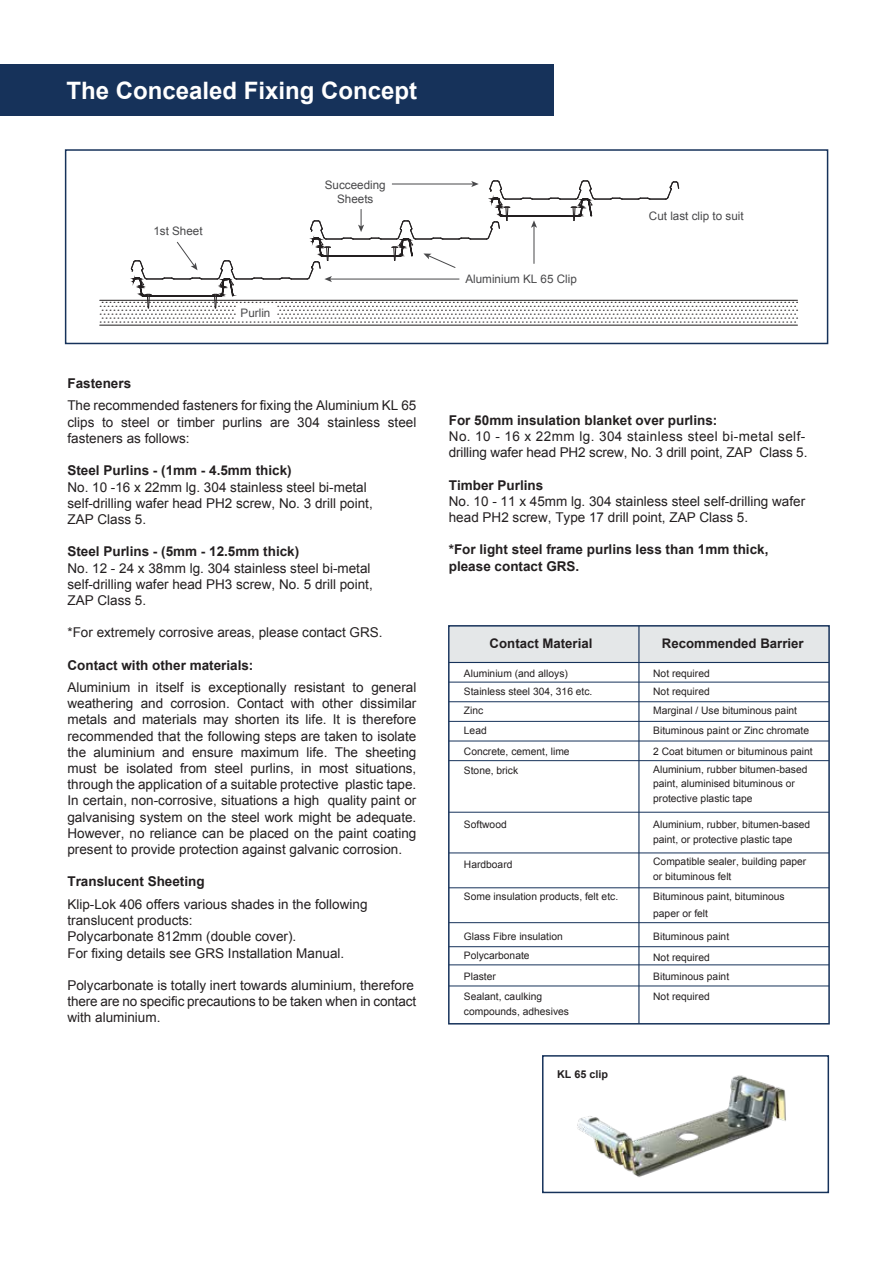
<style>
.page{position:relative;width:893px;height:1263px;background:#fff}
.page>*{position:absolute;margin:0;border:0;box-sizing:border-box;transform-origin:0 0}
.t1{font:700 24px "Arial";color:#fff}
.t2{font:13.5px/16.2px "Arial";color:#231f20}
.t3{font:700 13.5px/16.2px "Arial";color:#231f20}
.t4{font:700 13.2px "Arial";color:#231f20}
.t5{font:11.7px/14px "Arial";color:#48484a;text-align:center}
.t6{font:700 10.8px "Arial";color:#231f20}
.t7{font:10.35px/20.5px "Arial";color:#231f20}
</style>
<div class="page">
<div style="left:0;top:64px;width:553px;height:51px;background:#16325a"></div>
<div style="left:450px;top:626px;width:379px;height:36px;background:#e4e7e8"></div>
<hr style="left:449px;top:662px;width:380px;height:1px;background:#16325a">
<hr style="left:449px;top:682px;width:380px;height:1px;background:#16325a">
<hr style="left:449px;top:701px;width:380px;height:1px;background:#16325a">
<hr style="left:449px;top:721px;width:380px;height:1px;background:#16325a">
<hr style="left:449px;top:760px;width:380px;height:1px;background:#16325a">
<hr style="left:449px;top:741px;width:380px;height:1px;background:#16325a">
<hr style="left:449px;top:812px;width:380px;height:1px;background:#16325a">
<hr style="left:449px;top:852px;width:380px;height:1px;background:#16325a">
<hr style="left:449px;top:887px;width:380px;height:1px;background:#16325a">
<hr style="left:449px;top:922px;width:380px;height:1px;background:#16325a">
<hr style="left:449px;top:964px;width:380px;height:1px;background:#16325a">
<hr style="left:449px;top:946px;width:380px;height:1px;background:#16325a">
<hr style="left:449px;top:985px;width:380px;height:1px;background:#16325a">
<hr style="left:638px;top:626px;width:1px;height:398px;background:#16325a">
<hr style="left:100px;top:325px;width:697px;height:1px;background:#231f20">
<div style="left:65px;top:149px;width:763px;height:195px;border:2px solid #16325a"></div>
<div style="left:448px;top:625px;width:382px;height:399px;border:2px solid #16325a"></div>
<svg style="left:100px;top:180px;width:698px;height:143px"></svg>
<img style="left:577px;top:1075px;width:209px;height:102px">
<div style="left:542px;top:1055px;width:287px;height:138px;border:2px solid #16325a"></div>
<h1 class="t1" style="left:66px;top:75px;width:352px">The Concealed Fixing Concept</h1>
<p class="t5" style="left:153px;top:224px;width:51px">1st Sheet</p>
<p class="t5" style="left:241px;top:306px;width:31px">Purlin</p>
<p class="t5" style="left:325px;top:178px;width:62px">Succeeding<br>Sheets</p>
<p class="t3" style="left:67px;top:376px;width:65px">Fasteners</p>
<p class="t2" style="left:67px;top:398px;width:350px;text-align:justify">The recommended fasteners for fixing the Aluminium KL 65 clips to steel or timber purlins are 304 stainless steel fasteners as follows:</p>
<p class="t3" style="left:67px;top:463px;width:226px">Steel Purlins - (1mm - 4.5mm thick)</p>
<p class="t2" style="left:67px;top:479px;width:307px">No. 10 -16 x 22mm lg. 304 stainless steel bi-metal self-drilling wafer head PH2 screw, No. 3 drill point,<br>ZAP Class 5.</p>
<p class="t3" style="left:67px;top:544px;width:233px">Steel Purlins - (5mm - 12.5mm thick)</p>
<p class="t2" style="left:67px;top:560px;width:307px">No. 12 - 24 x 38mm lg. 304 stainless steel bi-metal self-drilling wafer head PH3 screw, No. 5 drill point,<br>ZAP Class 5.</p>
<p class="t2" style="left:67px;top:625px;width:317px">*For extremely corrosive areas, please contact GRS.</p>
<p class="t3" style="left:67px;top:657px;width:188px">Contact with other materials:</p>
<p class="t2" style="left:67px;top:679px;width:350px;text-align:justify">Aluminium in itself is exceptionally resistant to general weathering and corrosion. Contact with other dissimilar metals and materials may shorten its life. It is therefore recommended that the following steps are taken to isolate the aluminium and ensure maximum life. The sheeting must be isolated from steel purlins, in most situations, through the application of a suitable protective plastic tape.<br>In certain, non-corrosive, situations a high quality paint or galvanising system on the steel work might be adequate.<br>However, no reliance can be placed on the paint coating present to provide protection against galvanic corrosion.</p>
<p class="t3" style="left:67px;top:874px;width:139px">Translucent Sheeting</p>
<p class="t2" style="left:67px;top:896px;width:302px">Klip-Lok 406 offers various shades in the following translucent products:<br>Polycarbonate 812mm (double cover).<br>For fixing details see GRS Installation Manual.</p>
<p class="t2" style="left:67px;top:977px;width:350px">Polycarbonate is totally inert towards aluminium, therefore there are no specific precautions to be taken when in contact with aluminium.</p>
<p class="t5" style="left:465px;top:272px;width:113px">Aluminium KL 65 Clip</p>
<p class="t5" style="left:649px;top:209px;width:96px">Cut last clip to suit</p>
<p class="t3" style="left:449px;top:412px;width:270px">For 50mm insulation blanket over purlins:</p>
<p class="t2" style="left:449px;top:428px;width:360px">No. 10 - 16 x 22mm lg. 304 stainless steel bi-metal self&shy;drilling wafer head PH2 screw, No. 3 drill point, ZAP Class 5.</p>
<p class="t3" style="left:449px;top:477px;width:96px">Timber Purlins</p>
<p class="t2" style="left:449px;top:493px;width:358px">No. 10 - 11 x 45mm lg. 304 stainless steel self-drilling wafer head PH2 screw, Type 17 drill point, ZAP Class 5.</p>
<p class="t3" style="left:449px;top:542px;width:321px">*For light steel frame purlins less than 1mm thick, please contact GRS.</p>
<p class="t4" style="left:490px;top:634px;width:104px">Contact Material</p>
<p class="t4" style="left:662px;top:634px;width:143px">Recommended Barrier</p>
<p class="t7" style="left:464px;top:665px;width:130px;line-height:17.5px">Aluminium (and alloys)<br>Stainless steel 304, 316 etc.</p>
<p class="t7" style="left:464px;top:700px;width:107px">Zinc<br>Lead<br>Concrete, cement, lime</p>
<p class="t7" style="left:464px;top:760px;width:56px">Stone, brick</p>
<p class="t7" style="left:653px;top:665px;width:58px;line-height:17.5px">Not required<br>Not required</p>
<p class="t7" style="left:653px;top:700px;width:161px">Marginal / Use bituminous paint<br>Bituminous paint or Zinc chromate<br>2 Coat bitumen or bituminous paint</p>
<p class="t7" style="left:653px;top:762px;width:156px;line-height:14.7px">Aluminium, rubber bitumen-based paint, aluminised bituminous or protective plastic tape</p>
<p class="t7" style="left:653px;top:817px;width:159px;line-height:14.7px">Aluminium, rubber, bitumen-based paint, or protective plastic tape</p>
<p class="t7" style="left:653px;top:854px;width:155px;line-height:14.7px">Compatible sealer, building paper or bituminous felt</p>
<p class="t7" style="left:653px;top:889px;width:133px;line-height:16.2px">Bituminous paint, bituminous paper or felt</p>
<p class="t7" style="left:653px;top:926px;width:77px">Bituminous paint<br>Not required</p>
<p class="t7" style="left:653px;top:966px;width:77px">Bituminous paint<br>Not required</p>
<p class="t7" style="left:464px;top:815px;width:44px">Softwood</p>
<p class="t7" style="left:464px;top:854px;width:50px">Hardboard</p>
<p class="t7" style="left:464px;top:886px;width:156px">Some insulation products, felt etc.</p>
<p class="t7" style="left:464px;top:927px;width:100px;line-height:19px">Glass Fibre insulation<br>Polycarbonate</p>
<p class="t7" style="left:464px;top:966px;width:80px">Plaster<br>Sealant, caulking</p>
<p class="t7" style="left:464px;top:1001px;width:107px">compounds, adhesives</p>
<p class="t6" style="left:557px;top:1067px;width:52px">KL 65 clip</p>
</div>
